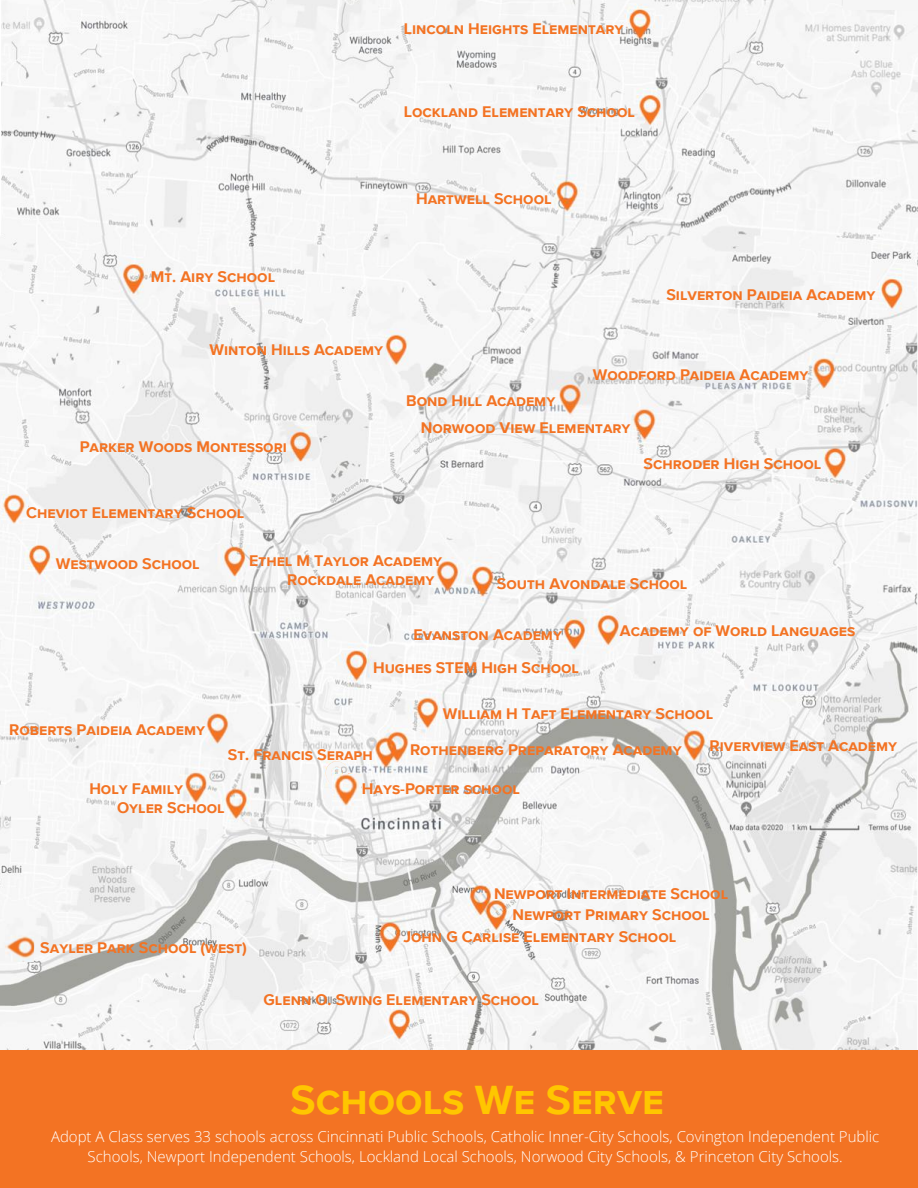
<style>
.page{position:relative;width:918px;height:1188px;background:#fff}
.page>*{position:absolute;margin:0;border:0;box-sizing:border-box;transform-origin:0 0}
.t1{font:700 42px "Proxima Nova S";color:#ffc600}
.t2{font:700 15.9px/18.3px "Proxima Nova S";color:#f37323}
.t3{font:300 15px/20.2px "Open Sans";color:#fff;text-align:center}
.t4{font:700 9.6px "Proxima Nova";color:#a6a6a6}
</style>
<div class="page">
<img style="left:0;top:0;width:918px;height:1051px">
<div style="left:843px;top:0;width:75px;height:10px;background:#f6f6f6"></div>
<img style="left:1px;top:494px;width:27px;height:29px">
<img style="left:5px;top:935px;width:30px;height:27px">
<svg style="left:326px;top:761px;width:22px;height:35px"></svg>
<img style="left:333px;top:774px;width:29px;height:32px">
<div style="left:0;top:1051px;width:918px;height:137px;background:#f37323"></div>
<p class="t2" style="left:404px;top:21px;width:221px">Lincoln Heights Elementary</p>
<p class="t2" style="left:404px;top:103px;width:233px">Lockland Elementary School</p>
<p class="t2" style="left:416px;top:190px;width:137px">Hartwell School</p>
<p class="t2" style="left:151px;top:269px;width:126px">Mt. Airy School</p>
<p class="t2" style="left:209px;top:341px;width:175px">Winton Hills Academy</p>
<p class="t2" style="left:80px;top:438px;width:209px">Parker Woods Montessori</p>
<p class="t2" style="left:26px;top:505px;width:220px">Cheviot Elementary School</p>
<p class="t2" style="left:666px;top:286px;width:211px">Silverton Paideia Academy</p>
<p class="t2" style="left:406px;top:392px;width:151px">Bond Hill Academy</p>
<p class="t2" style="left:593px;top:366px;width:217px">Woodford Paideia Academy</p>
<p class="t2" style="left:421px;top:420px;width:211px">Norwood View Elementary</p>
<p class="t2" style="left:644px;top:455px;width:179px">Schroder High School</p>
<p class="t2" style="left:56px;top:555px;width:146px">Westwood School</p>
<p class="t2" style="left:287px;top:553px;width:156px;text-indent:-38px">Ethel M Taylor Academy<br>Rockdale Academy</p>
<p class="t2" style="left:497px;top:576px;width:192px">South Avondale School</p>
<p class="t2" style="left:414px;top:626px;width:150px">Evanston Academy</p>
<p class="t2" style="left:620px;top:623px;width:237px">Academy of World Languages</p>
<p class="t2" style="left:373px;top:659px;width:208px">Hughes STEM High School</p>
<p class="t2" style="left:9px;top:721px;width:197px">Roberts Paideia Academy</p>
<p class="t2" style="left:89px;top:780px;width:95px">Holy Family</p>
<p class="t2" style="left:228px;top:746px;width:146px">St. Francis Seraph</p>
<p class="t4" style="left:341px;top:765px;width:9px">O</p>
<p class="t2" style="left:443px;top:706px;width:272px">William H Taft Elementary School</p>
<p class="t2" style="left:410px;top:741px;width:273px">Rothenberg Preparatory Academy</p>
<p class="t2" style="left:710px;top:737px;width:189px">Riverview East Academy</p>
<p class="t2" style="left:362px;top:780px;width:160px">Hays-Porter school</p>
<p class="t2" style="left:117px;top:800px;width:109px">Oyler School</p>
<p class="t2" style="left:40px;top:940px;width:208px">Sayler Park School (west)</p>
<p class="t2" style="left:494px;top:886px;width:236px">Newport Intermediate School</p>
<p class="t2" style="left:512px;top:906px;width:199px">Newport Primary School</p>
<p class="t2" style="left:403px;top:928px;width:274px">John G Carlise Elementary School</p>
<p class="t2" style="left:264px;top:991px;width:277px">Glenn O. Swing Elementary School</p>
<h1 class="t1" style="left:291px;top:1081px;width:375px">Schools We Serve</h1>
<p class="t3" style="left:51px;top:1126px;width:830px">Adopt A Class serves 33 schools across Cincinnati Public Schools, Catholic Inner-City Schools, Covington Independent Public<br>Schools, Newport Independent Schools, Lockland Local Schools, Norwood City Schools, &amp; Princeton City Schools.</p>
</div>
